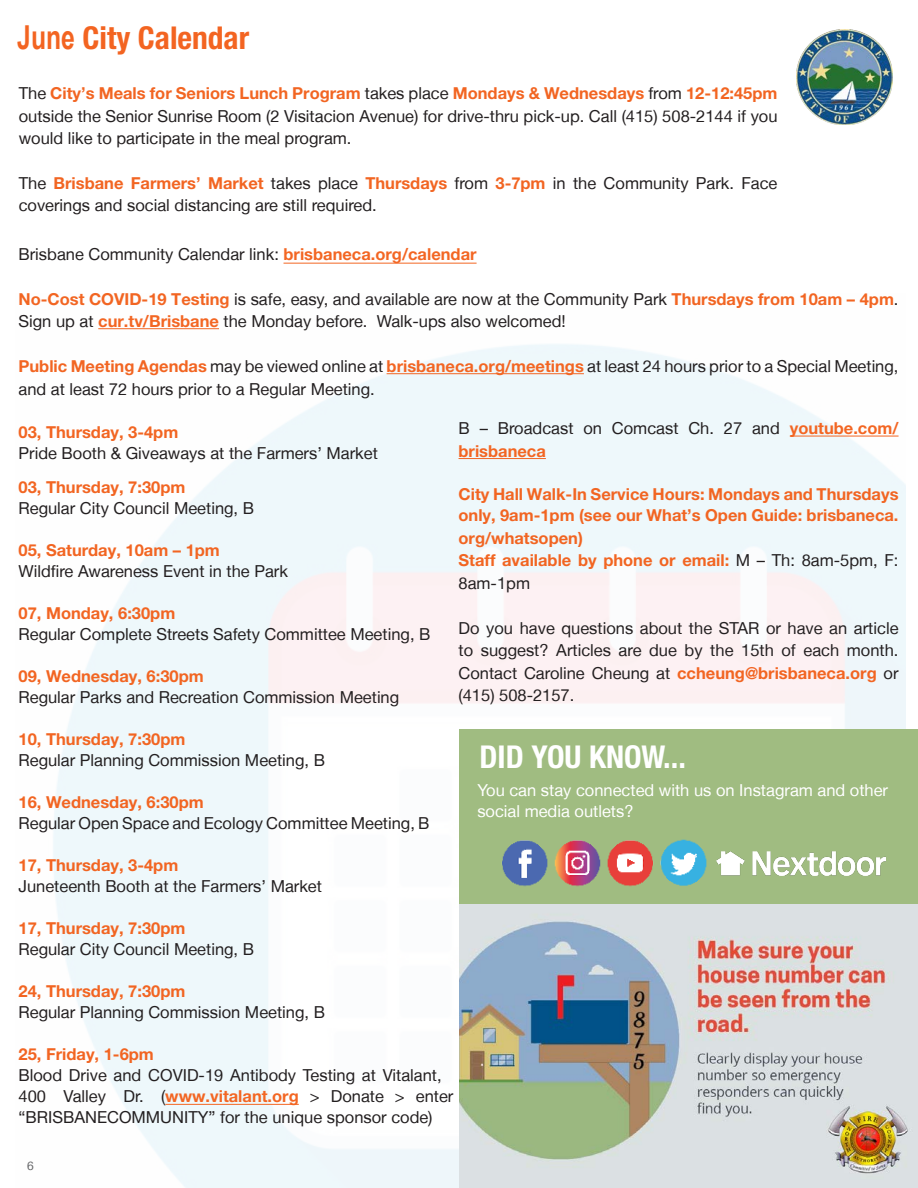
<style>
.page{position:relative;width:918px;height:1188px;background:#fff}
.page>*{position:absolute;margin:0;border:0;box-sizing:border-box;transform-origin:0 0}
.t1{font:700 condensed 31.5px "Helvetica Neue LT Std";color:#f36421}
.t2{font:700 condensed 31.5px "Helvetica Neue LT Std";color:#fff}
.t3{font:16.5px/21px "Helvetica Neue LT";color:#231f20}
.t4{font:700 16.5px/21px "Helvetica Neue LT Pro";color:#f26522}
.LibraryCalendarCopy{font:16.5px/21px "Helvetica Neue LT";color:#fff}
.t5{font:12px "Helvetica Neue LT";color:#57585a}
.s1{font-family:"Arial";font-stretch:normal;font-size:33px}
.s2{font-family:"Helvetica Neue LT Pro";font-weight:700;color:#f26522}
.s3{font-family:"Helvetica Neue LT Pro";font-weight:700;color:#f36623}
.s4{font-family:"Helvetica Neue LT";font-weight:400;color:#231f20}
</style>
<div class="page">
<img style="left:796px;top:29px;width:96px;height:96px">
<hr style="left:790px;top:436px;width:109px;height:1px;background:#f36623">
<hr style="left:459px;top:458px;width:87px;height:1px;background:#f36623">
<hr style="left:98px;top:328px;width:121px;height:1px;background:#f36623">
<hr style="left:387px;top:373px;width:197px;height:1px;background:#f36623">
<img style="left:459px;top:904px;width:459px;height:284px">
<div style="left:459px;top:729px;width:459px;height:175px;background:#a0bc81"></div>
<img style="left:502px;top:840px;width:151px;height:47px">
<img style="left:660px;top:839px;width:47px;height:47px">
<img style="left:716px;top:852px;width:169px;height:23px">
<hr style="left:165px;top:1104px;width:134px;height:1px;background:#f36623">
<hr style="left:284px;top:263px;width:193px;height:1px;background:#f36623">
<p class="t1" style="left:17px;top:19px;width:234px"><span class="s1">June</span> City Calendar</p>
<p class="t3" style="left:19px;top:82px;width:760px;line-height:22.5px;text-align:justify">The <span class="s2">City’s Meals for Seniors Lunch Program</span> takes place <span class="s2">Mondays &amp; Wednesdays</span> from <span class="s2">12-12:45pm </span>outside the Senior Sunrise Room (2 Visitacion Avenue) for drive-thru pick-up. Call (415) 508-2144 if you would like to participate in the meal program.</p>
<p class="t3" style="left:19px;top:171px;width:760px;line-height:22.5px">The <span class="s2">Brisbane Farmers’ Market</span> takes place <span class="s2">Thursdays</span> from <span class="s2">3-7pm</span> in the Community Park. Face coverings and social distancing are still required.</p>
<p class="t3" style="left:19px;top:244px;width:460px">Brisbane Community Calendar link: <span class="s3">brisbaneca.org/calendar</span></p>
<p class="t3" style="left:19px;top:287px;width:882px;line-height:22.5px"><span class="s2">No-Cost COVID-19 Testing</span> is safe, easy, and available are now at the Community Park <span class="s2">Thursdays from 10am – 4pm</span>.<br>Sign up at <span class="s3">cur.tv/Brisbane</span> the Monday before. Walk-ups also welcomed!</p>
<p class="t3" style="left:19px;top:355px;width:882px;line-height:22.5px"><span class="s2">Public Meeting Agendas</span> may be viewed online at <span class="s3">brisbaneca.org/meetings</span> at least 24 hours prior to a Special Meeting, and at least 72 hours prior to a Regular Meeting.</p>
<p class="t3" style="left:19px;top:421px;width:361px"><span class="s2">03, Thursday, 3-4pm<br></span>Pride Booth &amp; Giveaways at the Farmers’ Market</p>
<p class="t3" style="left:19px;top:476px;width:237px"><span class="s2">03, Thursday, 7:30pm<br></span>Regular City Council Meeting, B</p>
<p class="t3" style="left:19px;top:539px;width:271px"><span class="s2">05, Saturday, 10am – 1pm<br></span>Wildfire Awareness Event in the Park</p>
<p class="t3" style="left:19px;top:602px;width:413px"><span class="s2">07, Monday, 6:30pm<br></span>Regular Complete Streets Safety Committee Meeting, B</p>
<p class="t3" style="left:19px;top:665px;width:382px"><span class="s2">09, Wednesday, 6:30pm<br></span>Regular Parks and Recreation Commission Meeting</p>
<p class="t3" style="left:19px;top:728px;width:308px"><span class="s2">10, Thursday, 7:30pm<br></span>Regular Planning Commission Meeting, B</p>
<p class="t3" style="left:19px;top:791px;width:413px"><span class="s2">16, Wednesday, 6:30pm<br></span>Regular Open Space and Ecology Committee Meeting, B</p>
<p class="t3" style="left:19px;top:854px;width:305px"><span class="s2">17, Thursday, 3-4pm<br></span>Juneteenth Booth at the Farmers’ Market</p>
<p class="t3" style="left:19px;top:917px;width:237px"><span class="s2">17, Thursday, 7:30pm<br></span>Regular City Council Meeting, B</p>
<p class="t3" style="left:19px;top:980px;width:308px"><span class="s2">24, Thursday, 7:30pm<br></span>Regular Planning Commission Meeting, B</p>
<p class="t3" style="left:19px;top:1043px;width:436px"><span class="s2">25, Friday, 1-6pm<br></span>Blood Drive and COVID-19 Antibody Testing at Vitalant, 400 Valley Dr. (<span class="s3">www.vitalant.org</span> &gt; Donate &gt; enter “BRISBANECOMMUNITY” for the unique sponsor code)</p>
<p class="t3" style="left:459px;top:417px;width:442px;line-height:22.5px">B – Broadcast on Comcast Ch. 27 and <span class="s3">youtube.com/ brisbaneca</span></p>
<p class="t4" style="left:459px;top:484px;width:442px">City Hall Walk-In Service Hours: Mondays and Thursdays only, 9am-1pm (see our What’s Open Guide: brisbaneca.</p>
<p class="t4" style="left:459px;top:527px;width:126px">org/whatsopen)</p>
<p class="t4" style="left:459px;top:549px;width:442px;line-height:22.5px">Staff available by phone or email: <span class="s4">M – Th: 8am-5pm, F:<br>8am-1pm</span></p>
<p class="t3" style="left:459px;top:617px;width:442px;line-height:22.5px;text-align:justify">Do you have questions about the STAR or have an article to suggest? Articles are due by the 15th of each month.<br>Contact Caroline Cheung at <span class="s2">ccheung@brisbaneca.org</span> or (415) 508-2157.</p>
<p class="t2" style="left:480px;top:738px;width:208px">DID YOU KNOW...</p>
<p class="LibraryCalendarCopy" style="left:477px;top:779px;width:412px">You can stay connected with us on Instagram and other social media outlets?</p>
<p class="t5" style="left:27px;top:1158px;width:8px">6</p>
</div>
